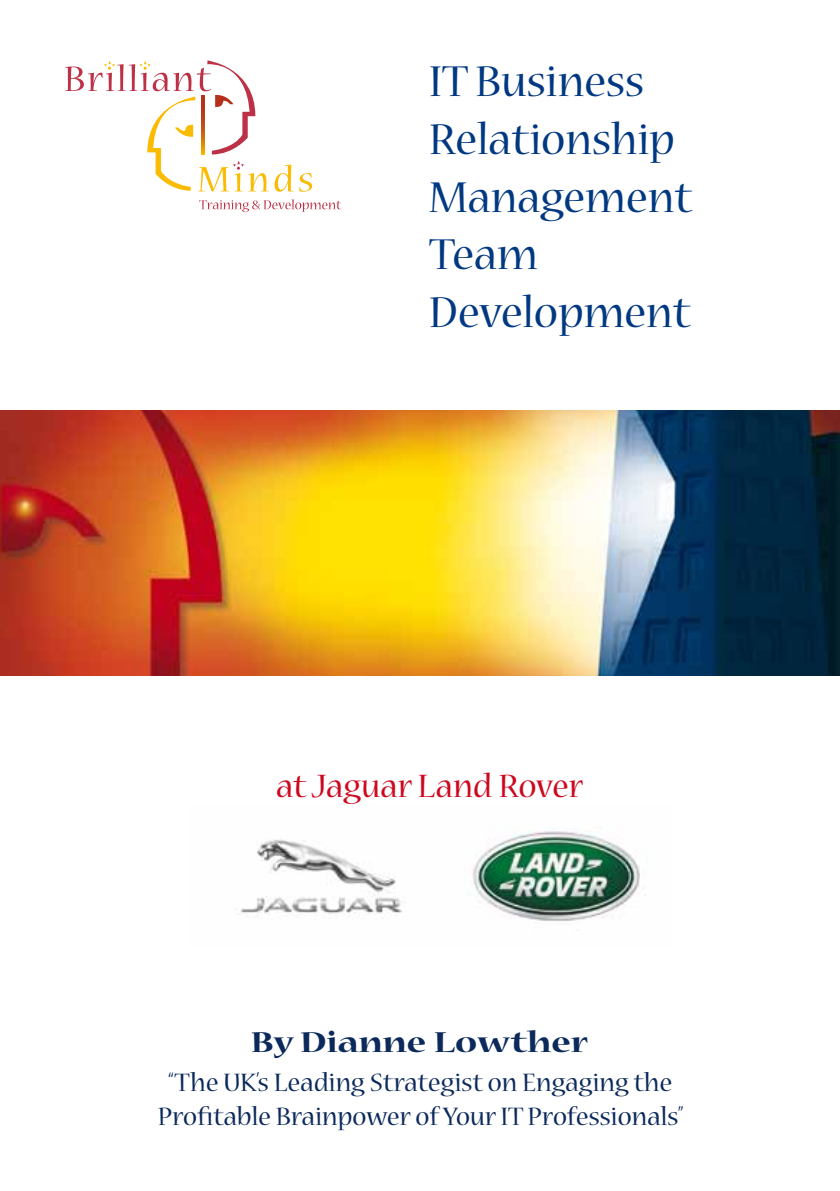
<style>
.page{position:relative;width:840px;height:1191px;background:#fff}
.page>*{position:absolute;margin:0;border:0;box-sizing:border-box;transform-origin:0 0}
.t1{font:48px/57.6px "Nueva";color:#003882}
.t2{font:36px "Nueva";color:#cd071e}
.t3{font:700 expanded 32px "Nueva";color:#0b295a}
.t4{font:28px/33.6px "Nueva";color:#0b295a;text-align:center}
</style>
<div class="page">
<img style="left:0;top:410px;width:839px;height:265px">
<svg style="left:199px;top:199px;width:142px;height:13px"></svg>
<svg style="left:274px;top:165px;width:19px;height:27px"></svg>
<svg style="left:299px;top:173px;width:13px;height:19px"></svg>
<svg style="left:65px;top:60px;width:203px;height:131px"></svg>
<svg style="left:202px;top:96px;width:2px;height:58px"></svg>
<img style="left:235px;top:827px;width:405px;height:94px">
<h1 class="t1" style="left:429px;top:55px;width:264px">IT Business<br>Relationship<br>Management<br>Team<br>Development</h1>
<p class="t2" style="left:276px;top:770px;width:308px">at Jaguar Land Rover</p>
<p class="t3" style="left:251px;top:1026px;width:338px">By Dianne Lowther</p>
<p class="t4" style="left:158px;top:1067px;width:527px">“The UK’s Leading Strategist on Engaging the<br>Profitable Brainpower of Your IT Professionals”</p>
</div>
